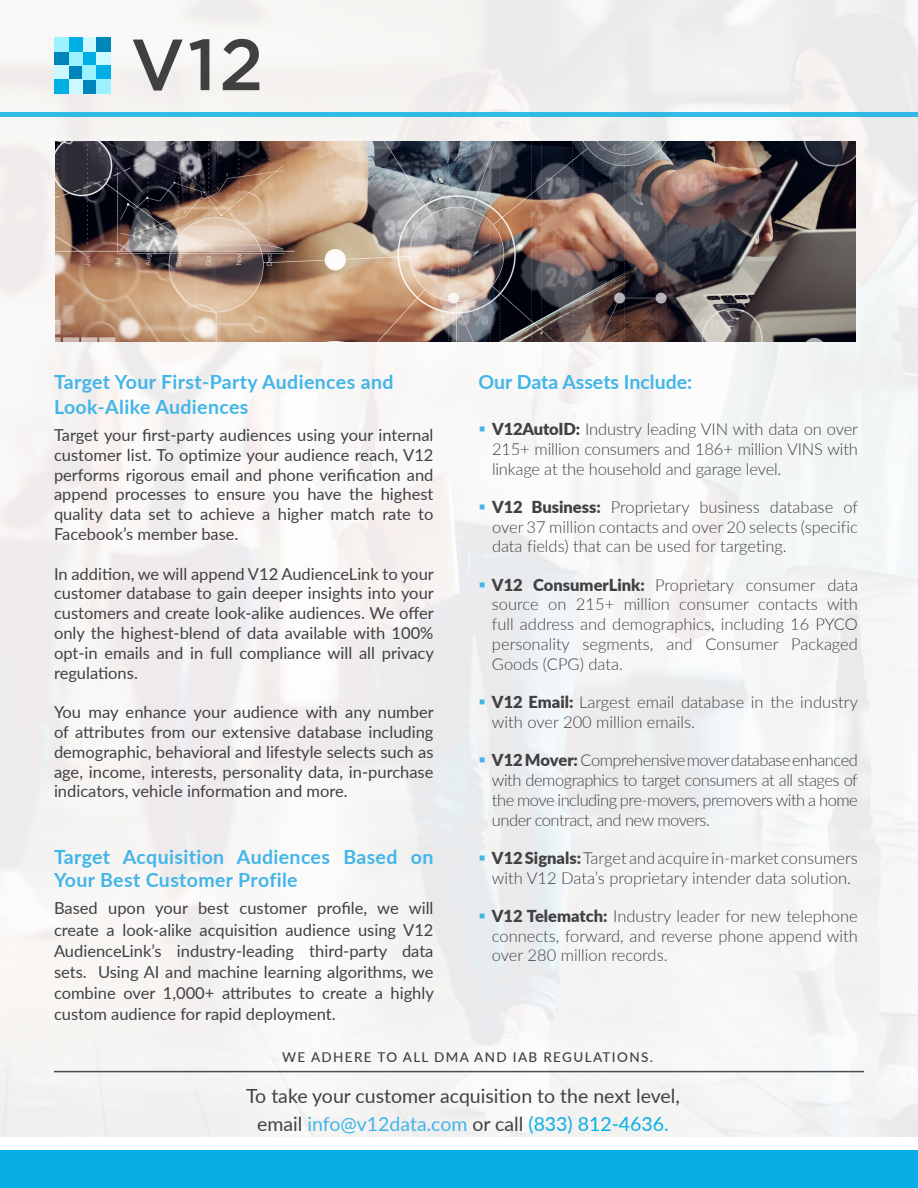
<style>
.page{position:relative;width:918px;height:1188px;background:#fff}
.page>*{position:absolute;margin:0;border:0;box-sizing:border-box;transform-origin:0 0}
.t1{font:700 19.5px/25.5px "Lato";letter-spacing:.02em;color:#42b5e8}
.t2{font:19.5px/28px "Lato";color:#414042;text-align:center}
.t3{font:700 19.5px "Lato";color:#42b5e8}
.t4{font:16.5px/19.8px "Lato";color:#414042;text-align:justify}
.t5{font:300 16.5px/19.8px "Lato";color:#414042;text-align:justify}
.t6{font:500 13.5px "Lato";letter-spacing:.1em;color:#414042}
.s1{font-weight:900}
.s2{color:#42b5e8}
.s3{color:#08afe6}
</style>
<div class="page">
<img style="left:0;top:0;width:918px;height:1136px">
<div style="left:0;top:1150px;width:918px;height:38px;background:#08afe6"></div>
<div style="left:0;top:112px;width:918px;height:5px;background:#32bbe8"></div>
<hr style="left:54px;top:1071px;width:810px;height:1px;background:#4d4d4f">
<img style="left:56px;top:142px;width:799px;height:200px">
<div style="left:82px;top:51px;width:14px;height:14px;background:#00afe5"></div>
<div style="left:82px;top:37px;width:14px;height:14px;background:#ccf8ff"></div>
<div style="left:82px;top:79px;width:14px;height:14px;background:#0085ba"></div>
<div style="left:68px;top:65px;width:14px;height:14px;background:#0085ba"></div>
<div style="left:82px;top:65px;width:14px;height:14px;background:#9cf1ff"></div>
<div style="left:68px;top:51px;width:14px;height:14px;background:#9cf1ff"></div>
<div style="left:68px;top:37px;width:14px;height:14px;background:#00afe5"></div>
<div style="left:68px;top:79px;width:14px;height:14px;background:#ccf8ff"></div>
<div style="left:54px;top:51px;width:14px;height:14px;background:#0085ba"></div>
<div style="left:54px;top:65px;width:14px;height:14px;background:#ccf8ff"></div>
<div style="left:54px;top:37px;width:14px;height:14px;background:#9cf1ff"></div>
<div style="left:54px;top:79px;width:14px;height:14px;background:#00afe5"></div>
<div style="left:96px;top:51px;width:14px;height:14px;background:#ccf8ff"></div>
<div style="left:96px;top:65px;width:14px;height:14px;background:#00afe5"></div>
<div style="left:96px;top:79px;width:14px;height:14px;background:#9cf1ff"></div>
<div style="left:96px;top:37px;width:14px;height:14px;background:#0085ba"></div>
<svg style="left:133px;top:40px;width:50px;height:51px"></svg>
<svg style="left:190px;top:39px;width:19px;height:51px"></svg>
<svg style="left:223px;top:39px;width:36px;height:51px"></svg>
<svg style="left:480px;top:426px;width:5px;height:5px"></svg>
<svg style="left:480px;top:504px;width:5px;height:5px"></svg>
<svg style="left:480px;top:582px;width:5px;height:5px"></svg>
<svg style="left:480px;top:700px;width:5px;height:5px"></svg>
<svg style="left:480px;top:758px;width:5px;height:5px"></svg>
<svg style="left:480px;top:855px;width:5px;height:5px"></svg>
<svg style="left:480px;top:913px;width:5px;height:5px"></svg>
<p class="t1" style="left:54px;top:368px;width:341px">Target Your First-Party Audiences and<br>Look-Alike Audiences</p>
<p class="t4" style="left:54px;top:425px;width:381px">Target your first-party audiences using your internal customer list. To optimize your audience reach, V12 performs rigorous email and phone verification and append processes to ensure you have the highest quality data set to achieve a higher match rate to Facebook’s member base.</p>
<p class="t4" style="left:54px;top:563px;width:381px">In addition, we will append V12 AudienceLink to your customer database to gain deeper insights into your customers and create look-alike audiences. We offer only the highest-blend of data available with 100% opt-in emails and in full compliance will all privacy regulations.</p>
<p class="t4" style="left:54px;top:702px;width:381px">You may enhance your audience with any number of attributes from our extensive database including demographic, behavioral and lifestyle selects such as age, income, interests, personality data, in-purchase indicators, vehicle information and more.</p>
<p class="t1" style="left:54px;top:844px;width:381px;line-height:23.4px">Target Acquisition Audiences Based on<br>Your Best Customer Profile</p>
<p class="t4" style="left:54px;top:897px;width:381px;line-height:21px">Based upon your best customer profile, we will create a look-alike acquisition audience using V12<br>AudienceLink’s industry-leading third-party data sets. Using AI and machine learning algorithms, we combine over 1,000+ attributes to create a highly custom audience for rapid deployment.</p>
<p class="t3" style="left:479px;top:367px;width:215px">Our Data Assets Include:</p>
<p class="t5" style="left:492px;top:419px;width:367px"><span class="s1">V12AutoID:</span> Industry leading VIN with data on over 215+ million consumers and 186+ million VINS with linkage at the household and garage level.</p>
<p class="t5" style="left:492px;top:496px;width:368px"><span class="s1">V12 Business:</span> Proprietary business database of over 37 million contacts and over 20 selects (specific data fields) that can be used for targeting.</p>
<p class="t5" style="left:492px;top:574px;width:368px"><span class="s1">V12 ConsumerLink:</span> Proprietary consumer data source on 215+ million consumer contacts with full address and demographics, including 16 PYCO personality segments, and Consumer Packaged Goods (CPG) data.</p>
<p class="t5" style="left:492px;top:692px;width:367px"><span class="s1">V12 Email:</span> Largest email database in the industry with over 200 million emails.</p>
<p class="t5" style="left:492px;top:750px;width:367px"><span class="s1">V12 Mover:</span> Comprehensive mover database enhanced with demographics to target consumers at all stages of the move including pre-movers, premovers with a home under contract, and new movers.</p>
<p class="t5" style="left:492px;top:847px;width:368px"><span class="s1">V12 Signals:</span> Target and acquire in-market consumers with V12 Data’s proprietary intender data solution.</p>
<p class="t5" style="left:492px;top:905px;width:368px"><span class="s1">V12 Telematch:</span> Industry leader for new telephone connects, forward, and reverse phone append with over 280 million records.</p>
<p class="t6" style="left:282px;top:1047px;width:372px">WE ADHERE TO ALL DMA AND IAB REGULATIONS.</p>
<p class="t2" style="left:246px;top:1081px;width:435px">To take your customer acquisition to the next level, email <span class="s2">info@v12data.com</span> or call <span class="s3">(833) 812-4636.</span></p>
</div>
